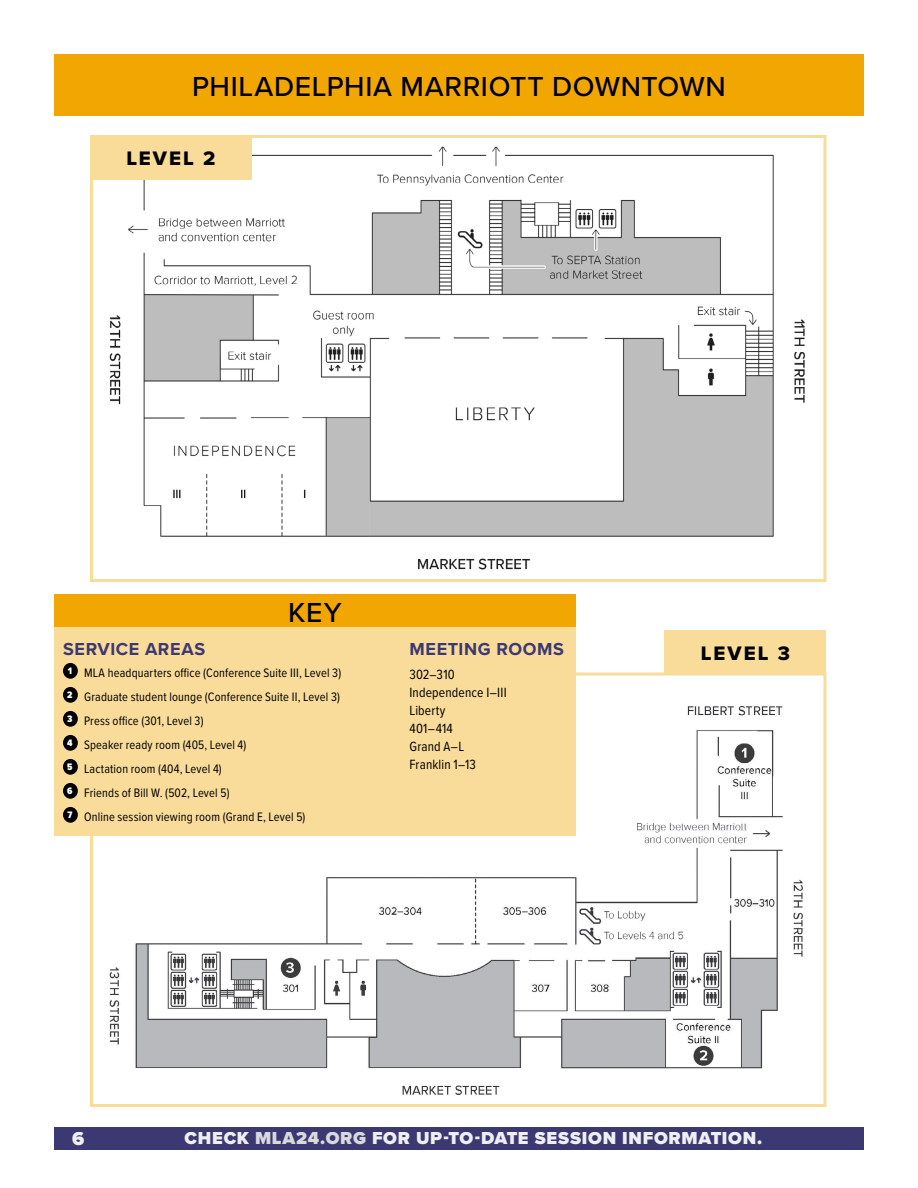
<style>
.page{position:relative;width:918px;height:1188px;background:#fff}
.page>*{position:absolute;margin:0;border:0;box-sizing:border-box;transform-origin:0 0}
.H1_black_banner{font:500 28.5px "Proxima Nova";letter-spacing:.025em;color:#000}
.t1{font:20.25px "Proxima Nova Extrabld";letter-spacing:.105em;color:#000}
.t2{font:900 19.5px "Proxima Nova";color:#fff}
.t3{font:900 18px "Proxima Nova";letter-spacing:.04em;color:#fff}
.t4{font:700 18px "Proxima Nova";letter-spacing:.035em;color:#3c3872}
.t5{font:13.8px/18px "Proxima Nova Cond";letter-spacing:.01em;color:#000}
.t6{font:12.75px/24px "Proxima Nova Cond";letter-spacing:.015em;color:#000}
.s1{color:#e6e7e8}
</style>
<div class="page">
<div style="left:54px;top:1127px;width:810px;height:22px;background:#3c3872"></div>
<div style="left:54px;top:54px;width:810px;height:62px;background:#f1a602"></div>
<img style="left:109px;top:146px;width:696px;height:424px">
<div style="left:90px;top:135px;width:736px;height:447px;border:3px solid #f9db9a"></div>
<div style="left:90px;top:135px;width:162px;height:45px;background:#f9db9a"></div>
<div style="left:664px;top:630px;width:162px;height:45px;background:#f9db9a"></div>
<img style="left:109px;top:706px;width:694px;height:389px">
<div style="left:90px;top:673px;width:736px;height:434px;border:3px solid #f9db9a"></div>
<div style="left:54px;top:594px;width:522px;height:33px;background:#f1a602"></div>
<div style="left:54px;top:627px;width:374px;height:209px;background:#f9db9a"></div>
<div style="left:63px;top:663px;width:15px;height:16px;background:#000;border-radius:50%"></div>
<div style="left:63px;top:687px;width:15px;height:16px;background:#000;border-radius:50%"></div>
<div style="left:63px;top:711px;width:15px;height:16px;background:#000;border-radius:50%"></div>
<div style="left:63px;top:735px;width:15px;height:16px;background:#000;border-radius:50%"></div>
<div style="left:63px;top:759px;width:15px;height:16px;background:#000;border-radius:50%"></div>
<div style="left:63px;top:783px;width:15px;height:16px;background:#000;border-radius:50%"></div>
<div style="left:63px;top:807px;width:15px;height:16px;background:#000;border-radius:50%"></div>
<div style="left:400px;top:627px;width:176px;height:209px;background:#f9db9a"></div>
<h1 class="H1_black_banner" style="left:192px;top:65px;width:535px">PHILADELPHIA MARRIOTT DOWNTOWN</h1>
<h2 class="t1" style="left:126px;top:144px;width:91px">LEVEL 2</h2>
<h1 class="H1_black_banner" style="left:288px;top:591px;width:55px">KEY</h1>
<h3 class="t4" style="left:63px;top:635px;width:144px">SERVICE AREAS</h3>
<p class="t6" style="left:67px;top:660px;width:275px"><sup>1</sup> MLA headquarters office (Conference Suite III, Level 3)<br><sup>2</sup> Graduate student lounge (Conference Suite II, Level 3)<br><sup>3</sup> Press office (301, Level 3)<br><sup>4</sup> Speaker ready room (405, Level 4)<br><sup>5</sup> Lactation room (404, Level 4)<br><sup>6</sup> Friends of Bill W. (502, Level 5)<br><sup>7</sup> Online session viewing room (Grand E, Level 5)</p>
<h3 class="t4" style="left:410px;top:635px;width:156px">MEETING ROOMS</h3>
<p class="t5" style="left:410px;top:665px;width:99px">302–310<br>Independence I–III<br>Liberty<br>401–414<br>Grand A–L<br>Franklin 1–13</p>
<h2 class="t1" style="left:701px;top:639px;width:91px">LEVEL 3</h2>
<h3 class="t2" style="left:72px;top:1124px;width:14px">6</h3>
<h3 class="t3" style="left:185px;top:1125px;width:579px">CHECK <span class="s1">MLA24.ORG</span> FOR UP-TO-DATE SESSION INFORMATION.</h3>
</div>
